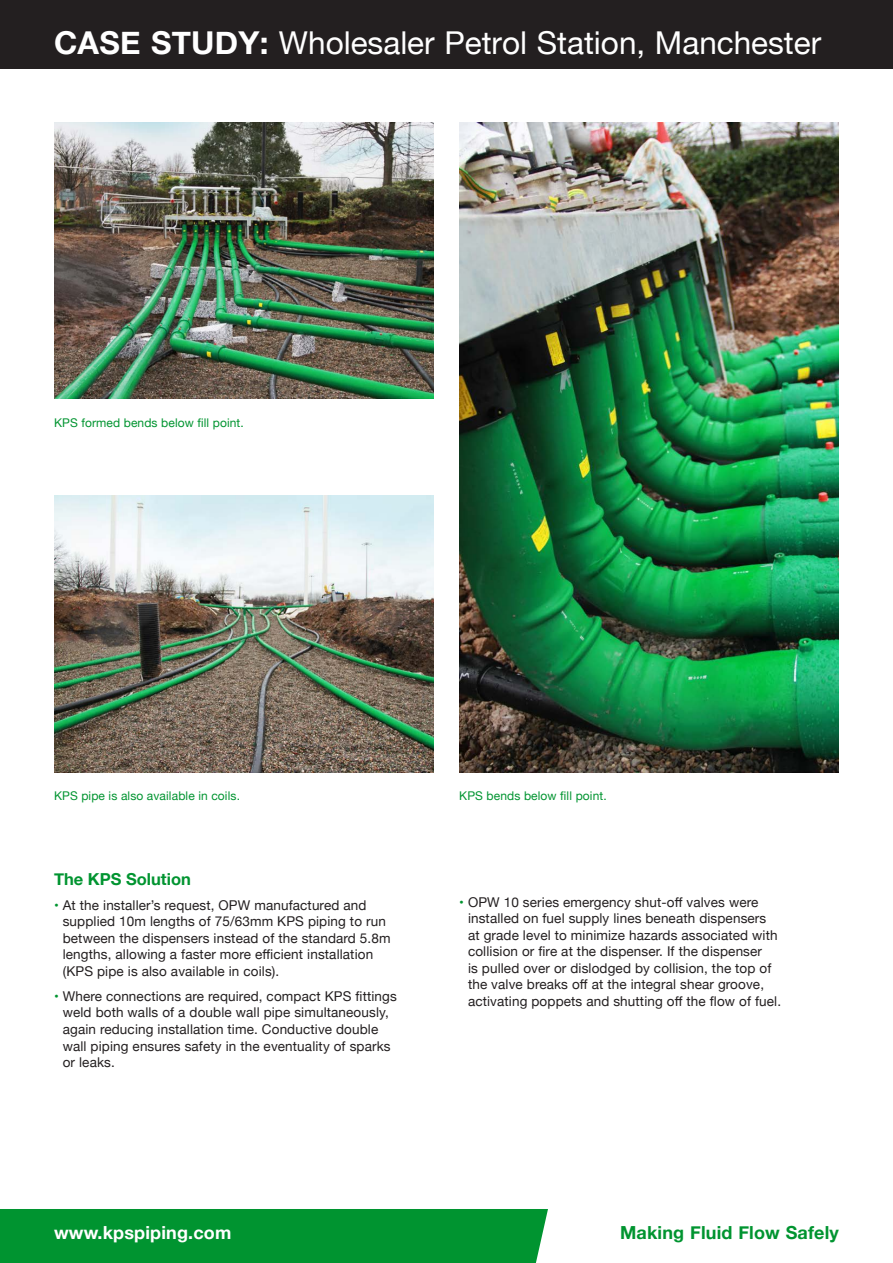
<style>
.page{position:relative;width:893px;height:1263px;background:#fff}
.page>*{position:absolute;margin:0;border:0;box-sizing:border-box;transform-origin:0 0}
.t1{font:31.5px "Helvetica Neue";color:#fff}
.t2{font:700 18px "Helvetica Neue";letter-spacing:.01em;color:#009430}
.t3{font:700 18px "Helvetica Neue";letter-spacing:.01em;color:#fff}
.t4{font:700 16.5px "Helvetica Neue";color:#009430}
.t5{font:13.5px/16.5px "Helvetica Neue";letter-spacing:.01em;color:#231f20}
.t6{font:12px "Helvetica Neue";letter-spacing:.01em;color:#009430}
.s1{font-weight:700}
.s2{color:#009430}
</style>
<div class="page">
<img style="left:459px;top:122px;width:380px;height:650px">
<img style="left:54px;top:122px;width:380px;height:276px">
<img style="left:54px;top:496px;width:380px;height:276px">
<div style="left:0;top:0;width:893px;height:68px;background:#231f20"></div>
<div style="left:0;top:1209px;width:548px;height:54px;background:#009430"></div>
<p class="t1" style="left:54px;top:20px;width:769px"><span class="s1">CASE STUDY:</span> Wholesaler Petrol Station, Manchester</p>
<p class="t6" style="left:54px;top:414px;width:191px">KPS formed bends below fill point.</p>
<p class="t6" style="left:54px;top:787px;width:187px">KPS pipe is also available in coils.</p>
<p class="t6" style="left:459px;top:787px;width:149px">KPS bends below fill point.</p>
<p class="t4" style="left:54px;top:866px;width:138px">The KPS Solution</p>
<p class="t5" style="left:63px;top:898px;width:329px;text-indent:-9px"><span class="s2">•</span> At the installer’s request, OPW manufactured and supplied 10m lengths of 75/63mm KPS piping to run between the dispensers instead of the standard 5.8m lengths, allowing a faster more efficient installation (KPS pipe is also available in coils).</p>
<p class="t5" style="left:63px;top:989px;width:336px;text-indent:-9px"><span class="s2">•</span> Where connections are required, compact KPS fittings weld both walls of a double wall pipe simultaneously, again reducing installation time. Conductive double wall piping ensures safety in the eventuality of sparks or leaks.</p>
<p class="t5" style="left:468px;top:894px;width:315px;text-indent:-9px"><span class="s2">•</span> OPW 10 series emergency shut-off valves were installed on fuel supply lines beneath dispensers at grade level to minimize hazards associated with collision or fire at the dispenser. If the dispenser<br>is pulled over or dislodged by collision, the top of the valve breaks off at the integral shear groove, activating poppets and shutting off the flow of fuel.</p>
<p class="t3" style="left:54px;top:1218px;width:179px">www.kpspiping.com</p>
<p class="t2" style="left:620px;top:1218px;width:220px">Making Fluid Flow Safely</p>
</div>
